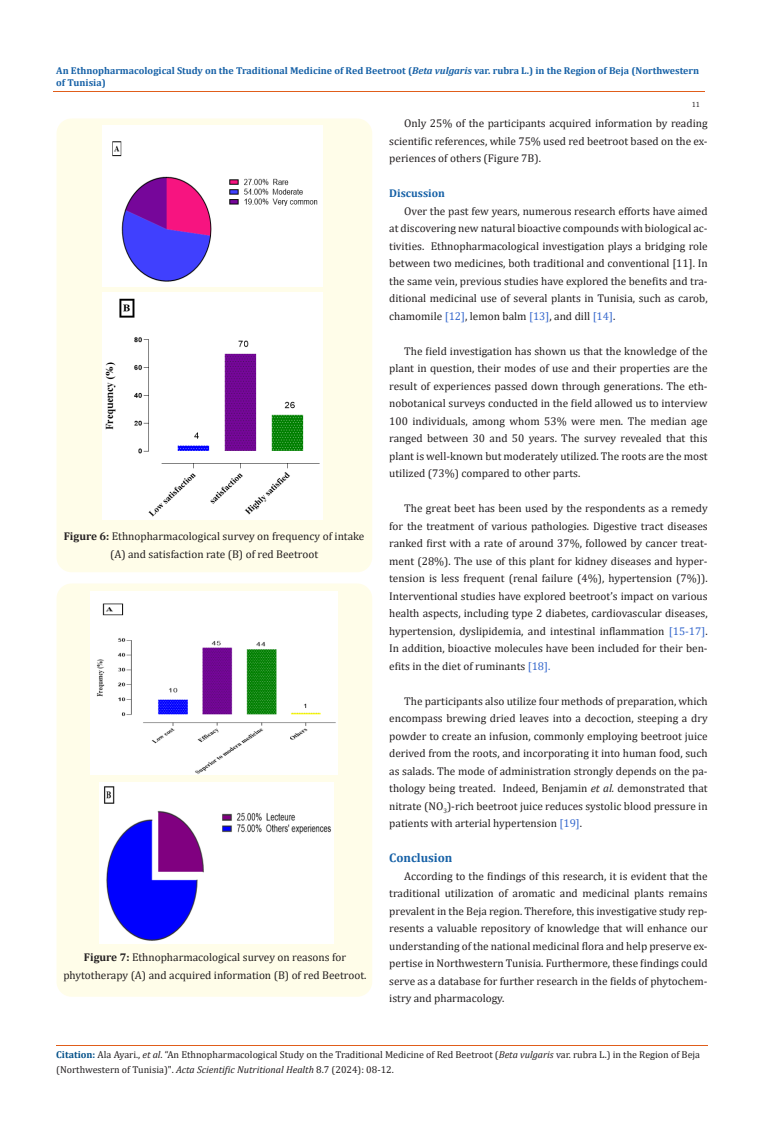
<style>
.page{position:relative;width:764px;height:1125px;background:#fff}
.page>*{position:absolute;margin:0;border:0;box-sizing:border-box;transform-origin:0 0}
.t1{font:700 12.5px "Cambria";color:#1560a6}
.t2{font:11.25px/17.5px "Cambria";color:#231f20;text-align:justify}
.t3{font:700 11.25px "Cambria";color:#1560a6}
.t4{font:10px/15px "Cambria";color:#231f20}
.t5{font:700 10px/12.5px "Cambria";color:#1560a6}
.t6{font:7.5px "Cambria";color:#231f20}
.s1{font-style:italic}
.s2{font-weight:700}
.s3{color:#36c}
.s4{font-weight:700;color:#035089}
</style>
<div class="page">
<hr style="left:54px;top:92px;width:651px;height:1px;background:#e05d1a">
<div style="left:57px;top:118px;width:315px;height:454px;background:#fffde9;border-radius:15px"></div>
<img style="left:103px;top:126px;width:220px;height:160px">
<img style="left:103px;top:292px;width:220px;height:228px">
<div style="left:57px;top:583px;width:315px;height:414px;background:#fffde9;border-radius:15px"></div>
<img style="left:91px;top:592px;width:247px;height:183px">
<img style="left:99px;top:782px;width:234px;height:161px">
<hr style="left:56px;top:1046px;width:651px;height:1px;background:#e05d1a">
<p class="t5" style="left:56px;top:64px;width:644px">An Ethnopharmacological Study on the Traditional Medicine of Red Beetroot (<span class="s1">Beta vulgaris</span> var. rubra L.) in the Region of Beja (Northwestern of Tunisia)</p>
<p class="t2" style="left:64px;top:527px;width:302px;text-align:center"><span class="s2">Figure 6:</span> Ethnopharmacological survey on frequency of intake (A) and satisfaction rate (B) of red Beetroot</p>
<p class="t2" style="left:63px;top:948px;width:305px;text-align:center"><span class="s2">Figure 7:</span> Ethnopharmacological survey on reasons for phytotherapy (A) and acquired information (B) of red Beetroot.</p>
<p class="t6" style="left:692px;top:100px;width:10px">11</p>
<p class="t2" style="left:389px;top:115px;width:320px;text-indent:15px">Only 25% of the participants acquired information by reading scientific references, while 75% used red beetroot based on the ex&shy;periences of others (Figure 7B).</p>
<p class="t3" style="left:389px;top:185px;width:57px">Discussion</p>
<p class="t2" style="left:389px;top:202px;width:320px;text-indent:15px">Over the past few years, numerous research efforts have aimed at discovering new natural bioactive compounds with biological ac&shy;tivities. Ethnopharmacological investigation plays a bridging role between two medicines, both traditional and conventional [11]. In the same vein, previous studies have explored the benefits and tra&shy;ditional medicinal use of several plants in Tunisia, such as carob, chamomile <span class="s3">[12]</span>, lemon balm <span class="s3">[13]</span>, and dill <span class="s3">[14]</span>.</p>
<p class="t2" style="left:389px;top:342px;width:320px;text-indent:15px">The field investigation has shown us that the knowledge of the plant in question, their modes of use and their properties are the result of experiences passed down through generations. The eth&shy;nobotanical surveys conducted in the field allowed us to interview 100 individuals, among whom 53% were men. The median age ranged between 30 and 50 years. The survey revealed that this plant is well-known but moderately utilized. The roots are the most utilized (73%) compared to other parts.</p>
<p class="t2" style="left:389px;top:500px;width:320px;text-indent:15px">The great beet has been used by the respondents as a remedy for the treatment of various pathologies. Digestive tract diseases ranked first with a rate of around 37%, followed by cancer treat&shy;ment (28%). The use of this plant for kidney diseases and hyper&shy;tension is less frequent (renal failure (4%), hypertension (7%)).<br>Interventional studies have explored beetroot’s impact on various health aspects, including type 2 diabetes, cardiovascular diseases, hypertension, dyslipidemia, and intestinal inflammation <span class="s3">[15-17]</span>.<br>In addition, bioactive molecules have been included for their ben&shy;efits in the diet of ruminants <span class="s3">[18].</span></p>
<p class="t2" style="left:389px;top:692px;width:320px;text-indent:15px">The participants also utilize four methods of preparation, which encompass brewing dried leaves into a decoction, steeping a dry powder to create an infusion, commonly employing beetroot juice derived from the roots, and incorporating it into human food, such as salads. The mode of administration strongly depends on the pa&shy;thology being treated. Indeed, Benjamin <span class="s1">et al.</span> demonstrated that nitrate (NO<sub>3</sub>)-rich beetroot juice reduces systolic blood pressure in patients with arterial hypertension <span class="s3">[19]</span>.</p>
<p class="t1" style="left:389px;top:849px;width:65px">Conclusion</p>
<p class="t2" style="left:389px;top:867px;width:320px;text-indent:15px">According to the findings of this research, it is evident that the traditional utilization of aromatic and medicinal plants remains prevalent in the Beja region. Therefore, this investigative study rep&shy;resents a valuable repository of knowledge that will enhance our understanding of the national medicinal flora and help preserve ex&shy;pertise in Northwestern Tunisia. Furthermore, these findings could serve as a database for further research in the fields of phytochem&shy;istry and pharmacology.</p>
<p class="t4" style="left:56px;top:1047px;width:645px"><span class="s4">Citation:</span> Ala Ayari., <span class="s1">et al</span>. “An Ethnopharmacological Study on the Traditional Medicine of Red Beetroot (<span class="s1">Beta vulgaris</span> var. rubra L.) in the Region of Beja (Northwestern of Tunisia)". <span class="s1">Acta Scientific Nutritional Health</span> 8.7 (2024): 08-12.</p>
</div>
